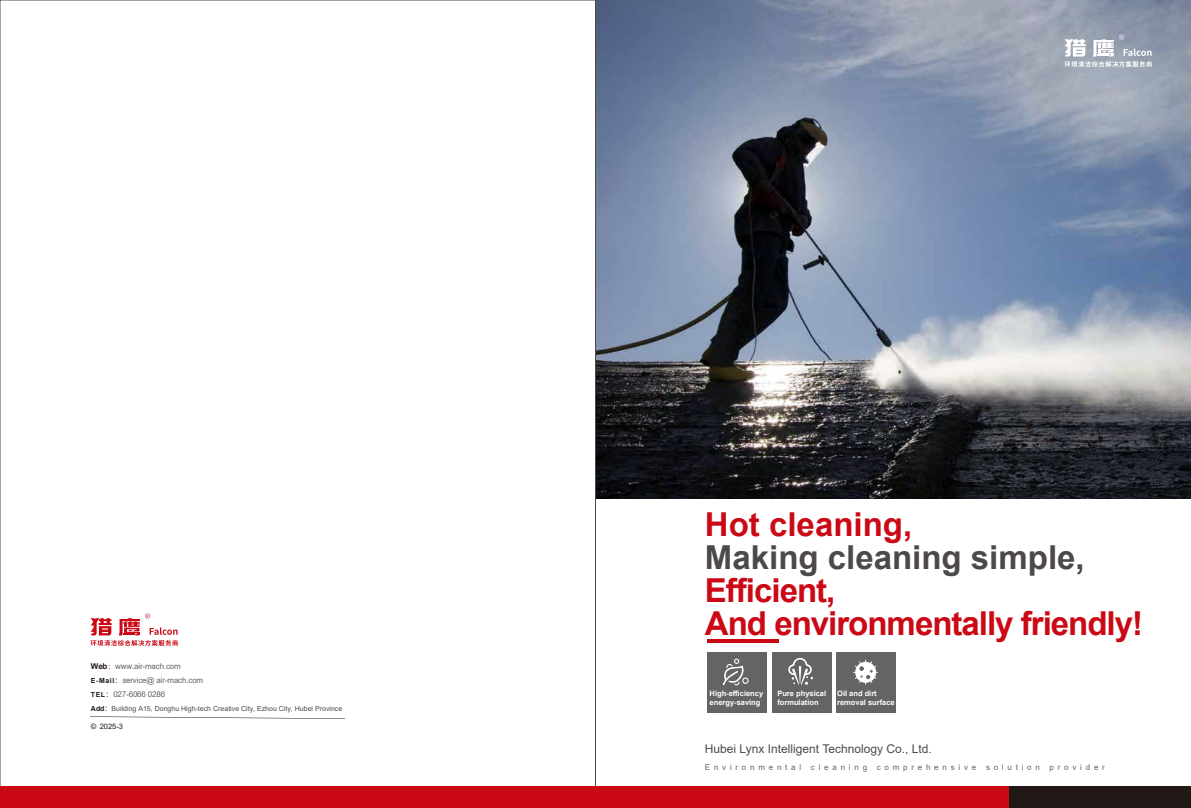
<style>
.page{position:relative;width:1191px;height:808px;background:#fff}
.page>*{position:absolute;margin:0;border:0;box-sizing:border-box;transform-origin:0 0}
.t1{font:700 33px/33px "Arial";letter-spacing:-.03em;color:#cb0915}
.t2{font:700 33px "Arial";color:#4c4948}
.t3{font:700 33px "Arial";color:#cb0915}
.t4{font:12px "Arial";color:#4d4a49}
.t5{font:8px/14.2px "Arial";letter-spacing:-.02em;color:#656464}
.t6{font:8px "Arial";letter-spacing:.47em;color:#656464}
.t7{font:700 7.5px/9px "Arial";color:#fff}
.t8{font:7.5px "Arial";color:#221815}
.t9{font:7px "Arial";color:#4d4a49}
.s1{font-weight:700;color:#221815}
.s2{font-family:"Adobe Song Std";font-weight:300;color:#221815}
.s3{font-weight:700;font-size:7px;color:#221815}
.s4{font-family:"Source Han Sans CN";font-size:7px;color:#221815}
.s5{font-family:"Source Han Sans CN";color:#221815}
</style>
<div class="page">
<svg style="left:90px;top:716px;width:255px;height:3px"></svg>
<hr style="left:707px;top:639px;width:72px;height:3px;background:#cb0915">
<div style="left:0;top:787px;width:1011px;height:21px;background:#cb0915"></div>
<div style="left:1009px;top:787px;width:182px;height:21px;background:#221815"></div>
<div style="left:707px;top:652px;width:59px;height:61px;background:#656464"></div>
<div style="left:772px;top:652px;width:60px;height:61px;background:#656464"></div>
<div style="left:836px;top:652px;width:60px;height:61px;background:#656464"></div>
<svg style="left:722px;top:659px;width:26px;height:27px"></svg>
<svg style="left:788px;top:658px;width:25px;height:27px"></svg>
<svg style="left:595px;top:0;width:596px;height:499px;background:#6f7a8c"></svg>
<svg style="left:853px;top:660px;width:25px;height:25px"></svg>
<svg style="left:91px;top:613px;width:87px;height:33px"></svg>
<p class="t5" style="left:91px;top:659px;width:114px"><span class="s1">Web</span><span class="s2">：</span>www.air-mach.com<br><span class="s3">E-Mail</span><span class="s4">：</span>service@ air-mach.com<br><span class="s3">TEL</span><span class="s4">：</span>027-6066 0286</p>
<p class="t9" style="left:91px;top:704px;width:253px"><span class="s1">Add</span><span class="s5">：</span>Building A15, Donghu High-tech Creative City, Ezhou City, Hubei Province</p>
<p class="t8" style="left:91px;top:721px;width:34px">© 2025-3</p>
<h1 class="t3" style="left:705px;top:501px;width:209px">Hot cleaning,</h1>
<h1 class="t2" style="left:705px;top:534px;width:381px">Making cleaning simple,</h1>
<h1 class="t1" style="left:705px;top:574px;width:440px">Efficient,<br>And environmentally friendly!</h1>
<p class="t7" style="left:709px;top:689px;width:55px">High-efficiency energy-saving</p>
<p class="t7" style="left:777px;top:689px;width:50px">Pure physical formulation</p>
<p class="t7" style="left:837px;top:689px;width:59px">Oil and dirt removal surface</p>
<h2 class="t4" style="left:705px;top:741px;width:228px">Hubei Lynx Intelligent Technology Co., Ltd.</h2>
<p class="t6" style="left:705px;top:761px;width:401px">Environmental cleaning comprehensive solution provider</p>
</div>
